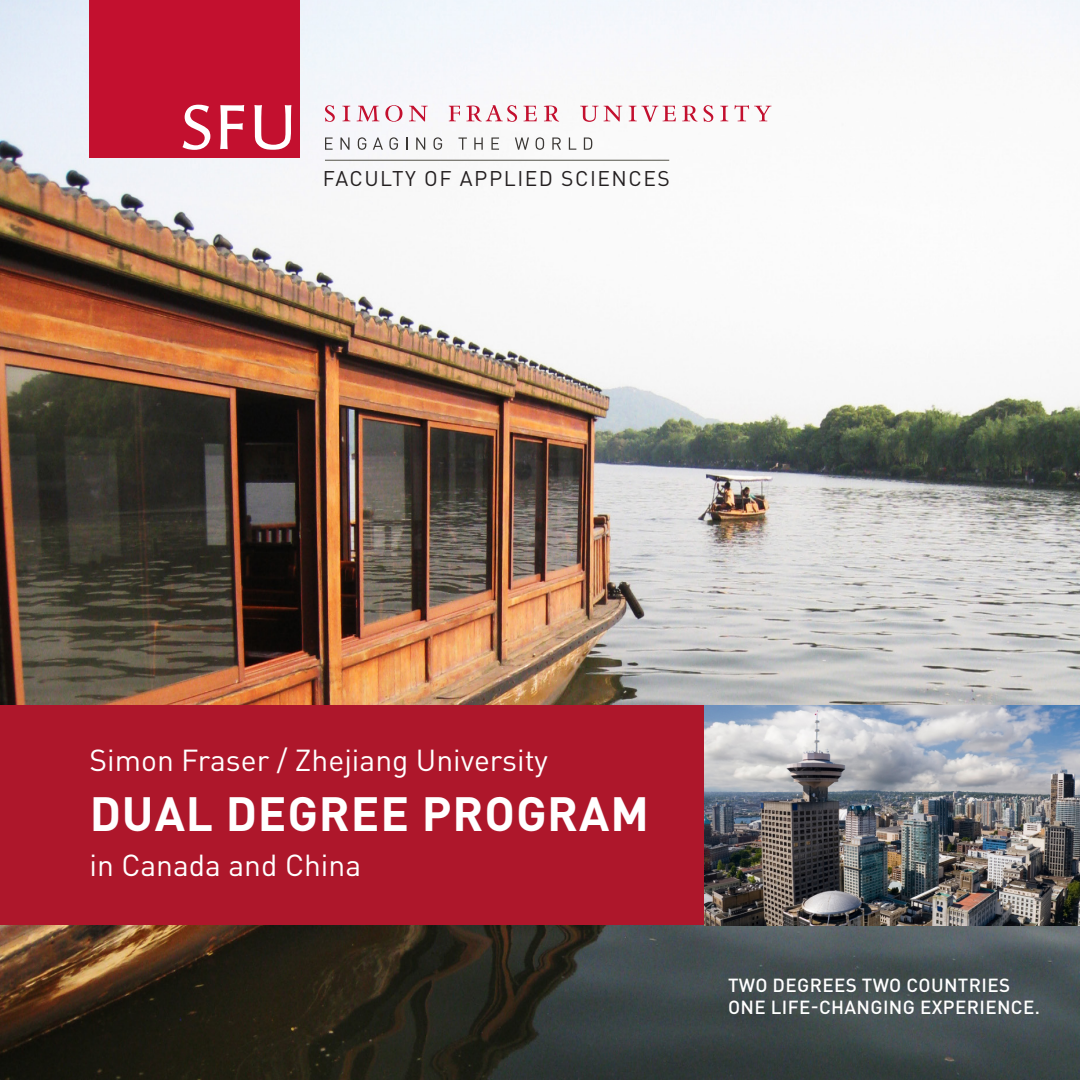
<style>
.page{position:relative;width:1080px;height:1080px;background:#fff}
.page>*{position:absolute;margin:0;border:0;box-sizing:border-box;transform-origin:0 0}
.t1{font:700 47.5px "DIN Pro";letter-spacing:.02em;color:#fff}
.t2{font:30px "DIN Pro";color:#fff}
.t3{font:21px "DIN Pro";letter-spacing:.07em;color:#231f20}
.t4{font:500 18.75px/22.5px "DIN Pro";letter-spacing:.02em;color:#fff}
</style>
<div class="page">
<img style="left:0;top:0;width:1080px;height:1080px">
<div style="left:0;top:706px;width:1080px;height:219px;background:#ae172b"></div>
<img style="left:704px;top:706px;width:376px;height:219px">
<div style="left:89px;top:0;width:211px;height:158px;background:#c3102f"></div>
<svg style="left:182px;top:105px;width:28px;height:45px"></svg>
<svg style="left:220px;top:105px;width:24px;height:44px"></svg>
<svg style="left:254px;top:105px;width:37px;height:45px"></svg>
<svg style="left:325px;top:105px;width:10px;height:17px"></svg>
<svg style="left:342px;top:106px;width:8px;height:15px"></svg>
<svg style="left:357px;top:106px;width:22px;height:15px"></svg>
<svg style="left:385px;top:105px;width:17px;height:17px"></svg>
<svg style="left:409px;top:106px;width:19px;height:15px"></svg>
<svg style="left:449px;top:106px;width:11px;height:15px"></svg>
<svg style="left:466px;top:105px;width:51px;height:17px"></svg>
<svg style="left:524px;top:106px;width:13px;height:15px"></svg>
<svg style="left:544px;top:106px;width:15px;height:16px"></svg>
<svg style="left:580px;top:106px;width:18px;height:16px"></svg>
<svg style="left:604px;top:106px;width:18px;height:15px"></svg>
<svg style="left:629px;top:106px;width:47px;height:16px"></svg>
<svg style="left:682px;top:106px;width:15px;height:16px"></svg>
<svg style="left:704px;top:105px;width:9px;height:17px"></svg>
<svg style="left:720px;top:106px;width:8px;height:15px"></svg>
<svg style="left:735px;top:105px;width:36px;height:16px"></svg>
<svg style="left:325px;top:137px;width:8px;height:13px"></svg>
<svg style="left:340px;top:137px;width:10px;height:13px"></svg>
<svg style="left:358px;top:137px;width:8px;height:13px"></svg>
<svg style="left:373px;top:137px;width:10px;height:13px"></svg>
<svg style="left:389px;top:137px;width:9px;height:13px"></svg>
<svg style="left:406px;top:137px;width:2px;height:13px"></svg>
<svg style="left:416px;top:137px;width:9px;height:13px"></svg>
<svg style="left:434px;top:137px;width:8px;height:13px"></svg>
<svg style="left:458px;top:137px;width:9px;height:13px"></svg>
<svg style="left:474px;top:137px;width:9px;height:13px"></svg>
<svg style="left:491px;top:137px;width:8px;height:13px"></svg>
<svg style="left:515px;top:137px;width:14px;height:13px"></svg>
<svg style="left:536px;top:137px;width:8px;height:13px"></svg>
<svg style="left:552px;top:137px;width:9px;height:13px"></svg>
<svg style="left:569px;top:137px;width:7px;height:13px"></svg>
<svg style="left:584px;top:137px;width:8px;height:13px"></svg>
<hr style="left:325px;top:160px;width:344px;height:1px;background:#535249">
<p class="t3" style="left:323px;top:164px;width:348px">FACULTY OF APPLIED SCIENCES</p>
<p class="t2" style="left:89px;top:740px;width:460px">Simon Fraser / Zhejiang University</p>
<p class="t1" style="left:90px;top:782px;width:561px">DUAL DEGREE PROGRAM</p>
<p class="t2" style="left:89px;top:845px;width:273px">in Canada and China</p>
<p class="t4" style="left:728px;top:973px;width:313px">TWO DEGREES TWO COUNTRIES<br>ONE LIFE-CHANGING EXPERIENCE.</p>
</div>
